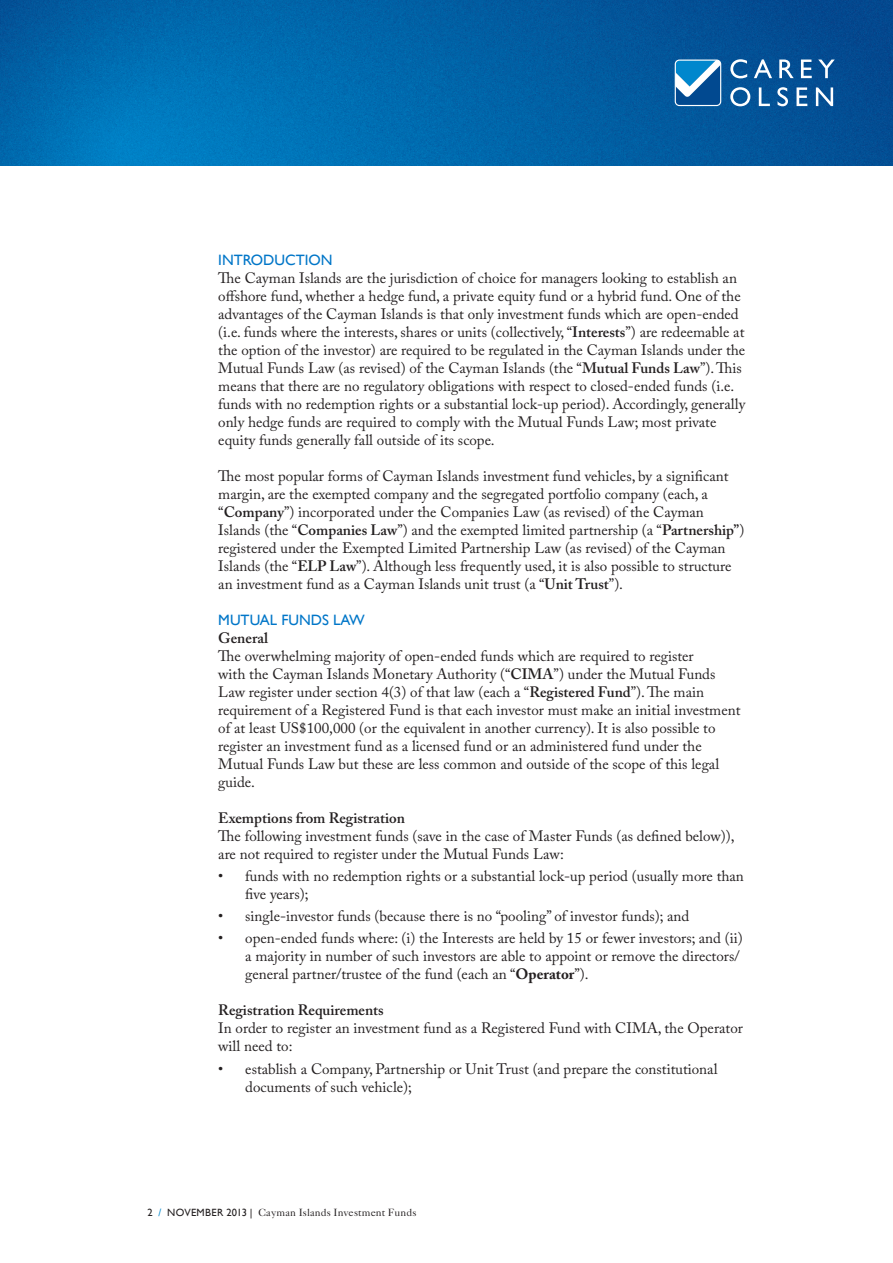
<style>
.page{position:relative;width:893px;height:1263px;background:#fff}
.page>*{position:absolute;margin:0;border:0;box-sizing:border-box;transform-origin:0 0}
.t1{font:15px/18px "Adobe Caslon Pro";color:#231f20}
.t2{font:600 15px "Adobe Caslon Pro";color:#231f20}
.t3{font:15px "Gill Sans";color:#0076c8}
.t4{font:10.5px "Caslon 540 LT Std";letter-spacing:.01em;color:#231f20}
.s1{font-weight:600}
.s2{font-weight:700}
.s3{font-family:"Gill Sans"}
.s4{font-family:"Gill Sans";color:#0087cd}
</style>
<div class="page">
<img style="left:0;top:0;width:893px;height:165px">
<svg style="left:730px;top:59px;width:17px;height:19px"></svg>
<svg style="left:754px;top:59px;width:18px;height:19px"></svg>
<svg style="left:779px;top:60px;width:15px;height:18px"></svg>
<svg style="left:801px;top:60px;width:11px;height:18px"></svg>
<svg style="left:818px;top:60px;width:17px;height:18px"></svg>
<svg style="left:730px;top:87px;width:20px;height:19px"></svg>
<svg style="left:759px;top:87px;width:11px;height:19px"></svg>
<svg style="left:777px;top:87px;width:11px;height:19px"></svg>
<svg style="left:816px;top:87px;width:17px;height:19px"></svg>
<svg style="left:796px;top:87px;width:11px;height:19px"></svg>
<svg style="left:675px;top:60px;width:46px;height:46px"></svg>
<p class="t3" style="left:218px;top:251px;width:116px">INTRODUCTION</p>
<p class="t1" style="left:218px;top:268px;width:529px">The Cayman Islands are the jurisdiction of choice for managers looking to establish an offshore fund, whether a hedge fund, a private equity fund or a hybrid fund. One of the advantages of the Cayman Islands is that only investment funds which are open-ended (i.e. funds where the interests, shares or units (collectively, “<span class="s1">Interests</span>”) are redeemable at the option of the investor) are required to be regulated in the Cayman Islands under the Mutual Funds Law (as revised) of the Cayman Islands (the “<span class="s1">Mutual Funds Law</span>”). This means that there are no regulatory obligations with respect to closed-ended funds (i.e. funds with no redemption rights or a substantial lock-up period). Accordingly, generally only hedge funds are required to comply with the Mutual Funds Law; most private equity funds generally fall outside of its scope.</p>
<p class="t1" style="left:218px;top:466px;width:527px">The most popular forms of Cayman Islands investment fund vehicles, by a significant margin, are the exempted company and the segregated portfolio company (each, a “<span class="s1">Company</span>”) incorporated under the Companies Law (as revised) of the Cayman Islands (the “<span class="s1">Companies Law</span>”) and the exempted limited partnership (a “<span class="s1">Partnership”</span>) registered under the Exempted Limited Partnership Law (as revised) of the Cayman Islands (the “<span class="s1">ELP Law</span>”). Although less frequently used, it is also possible to structure an investment fund as a Cayman Islands unit trust (a “<span class="s1">Unit Trust</span>”).</p>
<p class="t3" style="left:218px;top:611px;width:148px">MUTUAL FUNDS LAW</p>
<p class="t2" style="left:218px;top:629px;width:51px">General</p>
<p class="t1" style="left:218px;top:646px;width:524px">The overwhelming majority of open-ended funds which are required to register<br>with the Cayman Islands Monetary Authority (“<span class="s1">CIMA</span>”) under the Mutual Funds Law register under section 4(3) of that law (each a “<span class="s1">Registered Fund</span>”). The main requirement of a Registered Fund is that each investor must make an initial investment of at least US$100,000 (or the equivalent in another currency). It is also possible to register an investment fund as a licensed fund or an administered fund under the Mutual Funds Law but these are less common and outside of the scope of this legal guide.</p>
<p class="t2" style="left:218px;top:809px;width:188px">Exemptions from Registration</p>
<p class="t1" style="left:218px;top:826px;width:518px">The following investment funds (save in the case of Master Funds (as defined below)), are not required to register under the Mutual Funds Law:</p>
<p class="t1" style="left:245px;top:867px;width:500px;text-indent:-27px">• funds with no redemption rights or a substantial lock-up period (usually more than five years);</p>
<p class="t1" style="left:218px;top:907px;width:472px">• single-investor funds (because there is no “pooling” of investor funds); and</p>
<p class="t1" style="left:245px;top:929px;width:499px;text-indent:-27px">• open-ended funds where: (i) the Interests are held by 15 or fewer investors; and (ii) a majority in number of such investors are able to appoint or remove the directors/ general partner/trustee of the fund (each an “<span class="s2">Operator</span>”).</p>
<p class="t2" style="left:218px;top:1001px;width:167px">Registration Requirements</p>
<p class="t1" style="left:218px;top:1019px;width:526px">In order to register an investment fund as a Registered Fund with CIMA, the Operator will need to:</p>
<p class="t1" style="left:245px;top:1059px;width:474px;text-indent:-27px">• establish a Company, Partnership or Unit Trust (and prepare the constitutional documents of such vehicle);</p>
<p class="t4" style="left:147px;top:1206px;width:271px"><span class="s3">2</span> <span class="s4">/</span> <span class="s3">NOVEMBER 2013 |</span> Cayman Islands Investment Funds</p>
</div>
